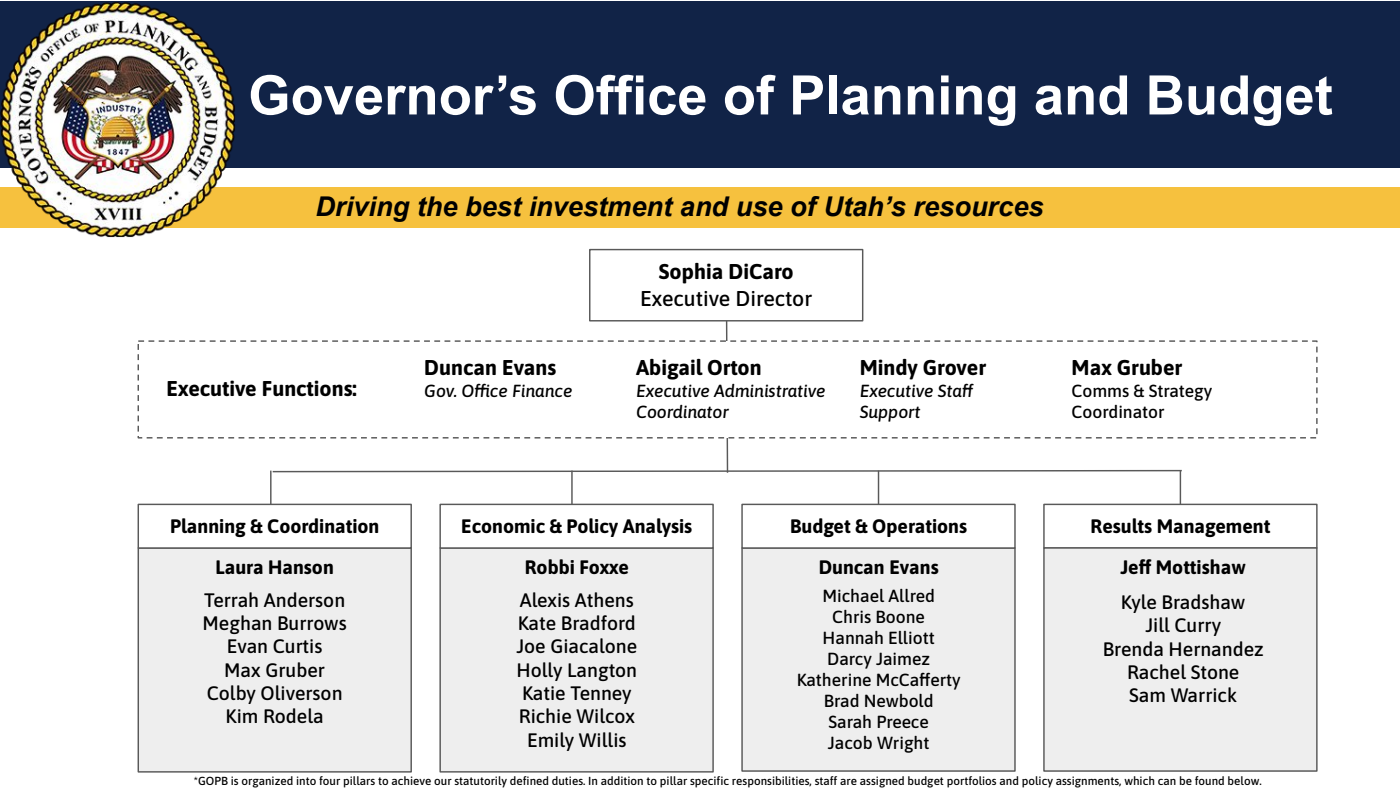
<style>
.page{position:relative;width:1400px;height:788px;background:#fff}
.page>*{position:absolute;margin:0;border:0;box-sizing:border-box;transform-origin:0 0}
.t1{font:700 54.43px "Arial";color:#fff}
.t2{font:italic 700 27.3px "Arial";color:#000}
.t3{font:700 21.35px "Asap";color:#000}
.t4{font:500 21.35px/26.2px "Asap";color:#000;text-align:center}
.t5{font:500 19.43px/23.3px "Asap";color:#000;text-align:center}
.t6{font:700 19.43px/35px "Asap";color:#000}
.t7{font:500 17.5px/21px "Asap";color:#000}
.t8{font:italic 500 17.5px/21px "Asap";color:#000}
.t9{font:500 11.72px "Asap";color:#000}
.s1{font-weight:700}
.s2{font-weight:500}
</style>
<div class="page">
<div style="left:0;top:1px;width:1400px;height:167px;background:#112347"></div>
<div style="left:0;top:187px;width:1400px;height:40px;background:#f6c13e"></div>
<img style="left:0;top:3px;width:235px;height:235px">
<svg style="left:271px;top:250px;width:912px;height:224px"></svg>
<div style="left:590px;top:249px;width:273px;height:72px;background:#fff"></div>
<div style="left:589px;top:249px;width:274px;height:72px;border:1px solid #595959"></div>
<div style="left:138px;top:341px;width:1179px;height:97px;background:#fff"></div>
<div style="left:138px;top:340px;width:1180px;height:98px;border:1px dashed #595959"></div>
<hr style="left:270px;top:470px;width:2px;height:49px;background:#595959">
<hr style="left:571px;top:470px;width:2px;height:49px;background:#595959">
<hr style="left:878px;top:470px;width:1px;height:49px;background:#595959">
<hr style="left:1180px;top:470px;width:1px;height:49px;background:#595959">
<div style="left:138px;top:548px;width:273px;height:223px;background:#eee"></div>
<div style="left:138px;top:547px;width:274px;height:225px;border:1px solid #595959"></div>
<div style="left:138px;top:504px;width:273px;height:44px;background:#fff"></div>
<div style="left:138px;top:503px;width:274px;height:45px;border:1px solid #595959"></div>
<div style="left:440px;top:548px;width:273px;height:223px;background:#eee"></div>
<div style="left:439px;top:547px;width:275px;height:225px;border:1px solid #595959"></div>
<div style="left:440px;top:504px;width:273px;height:44px;background:#fff"></div>
<div style="left:439px;top:503px;width:275px;height:45px;border:1px solid #595959"></div>
<div style="left:742px;top:548px;width:273px;height:223px;background:#eee"></div>
<div style="left:741px;top:547px;width:275px;height:224px;border:1px solid #595959"></div>
<div style="left:742px;top:504px;width:273px;height:44px;background:#fff"></div>
<div style="left:741px;top:503px;width:275px;height:45px;border:1px solid #595959"></div>
<div style="left:1044px;top:504px;width:273px;height:44px;background:#fff"></div>
<div style="left:1043px;top:503px;width:275px;height:45px;border:1px solid #595959"></div>
<div style="left:1044px;top:548px;width:273px;height:223px;background:#eee"></div>
<div style="left:1043px;top:547px;width:275px;height:224px;border:1px solid #595959"></div>
<p class="t1" style="left:248px;top:59px;width:1086px">Governor’s Office of Planning and Budget</p>
<p class="t2" style="left:316px;top:188px;width:729px">Driving the best investment and use of Utah’s resources</p>
<p class="t3" style="left:167px;top:374px;width:192px">Executive Functions:</p>
<p class="t3" style="left:424px;top:352px;width:134px">Duncan Evans</p>
<p class="t8" style="left:424px;top:379px;width:150px">Gov. Office Finance</p>
<p class="t4" style="left:640px;top:257px;width:173px"><span class="s1">Sophia DiCaro<br></span>Executive Director</p>
<p class="t3" style="left:636px;top:352px;width:127px">Abigail Orton</p>
<p class="t8" style="left:636px;top:379px;width:191px">Executive Administrative<br>Coordinator</p>
<p class="t3" style="left:860px;top:352px;width:128px">Mindy Grover</p>
<p class="t8" style="left:860px;top:379px;width:116px">Executive Staff<br>Support</p>
<p class="t3" style="left:1072px;top:352px;width:112px">Max Gruber</p>
<p class="t7" style="left:1072px;top:379px;width:142px">Comms &amp; Strategy<br>Coordinator</p>
<p class="t6" style="left:170px;top:507px;width:211px">Planning &amp; Coordination</p>
<p class="t6" style="left:461px;top:507px;width:233px">Economic &amp; Policy Analysis</p>
<p class="t6" style="left:790px;top:507px;width:179px">Budget &amp; Operations</p>
<p class="t6" style="left:1090px;top:507px;width:181px">Results Management</p>
<p class="t5" style="left:204px;top:549px;width:143px;line-height:32.7px"><span class="s1">Laura Hanson<br></span>Terrah Anderson</p>
<p class="t5" style="left:203px;top:610px;width:146px">Meghan Burrows<br>Evan Curtis<br>Max Gruber<br>Colby Oliverson<br>Kim Rodela</p>
<p class="t6" style="left:1120px;top:548px;width:127px">Jeff Mottishaw<br><span class="s2">Kyle Bradshaw</span></p>
<p class="t5" style="left:1103px;top:612px;width:162px">Jill Curry<br>Brenda Hernandez<br>Rachel Stone<br>Sam Warrick</p>
<p class="t5" style="left:520px;top:549px;width:116px;line-height:32.7px;text-align:left"><span class="s1">Robbi Foxxe<br></span>Alexis Athens</p>
<p class="t5" style="left:516px;top:610px;width:122px">Kate Bradford<br>Joe Giacalone<br>Holly Langton<br>Katie Tenney<br>Richie Wilcox<br>Emily Willis</p>
<p class="t6" style="left:819px;top:548px;width:122px">Duncan Evans</p>
<p class="t7" style="left:797px;top:584px;width:165px;text-align:center">Michael Allred<br>Chris Boone<br>Hannah Elliott<br>Darcy Jaimez<br>Katherine McCafferty<br>Brad Newbold<br>Sarah Preece<br>Jacob Wright</p>
<p class="t9" style="left:194px;top:772px;width:1070px">*GOPB is organized into four pillars to achieve our statutorily defined duties. In addition to pillar specific responsibilities, staff are assigned budget portfolios and policy assignments, which can be found below.</p>
</div>
